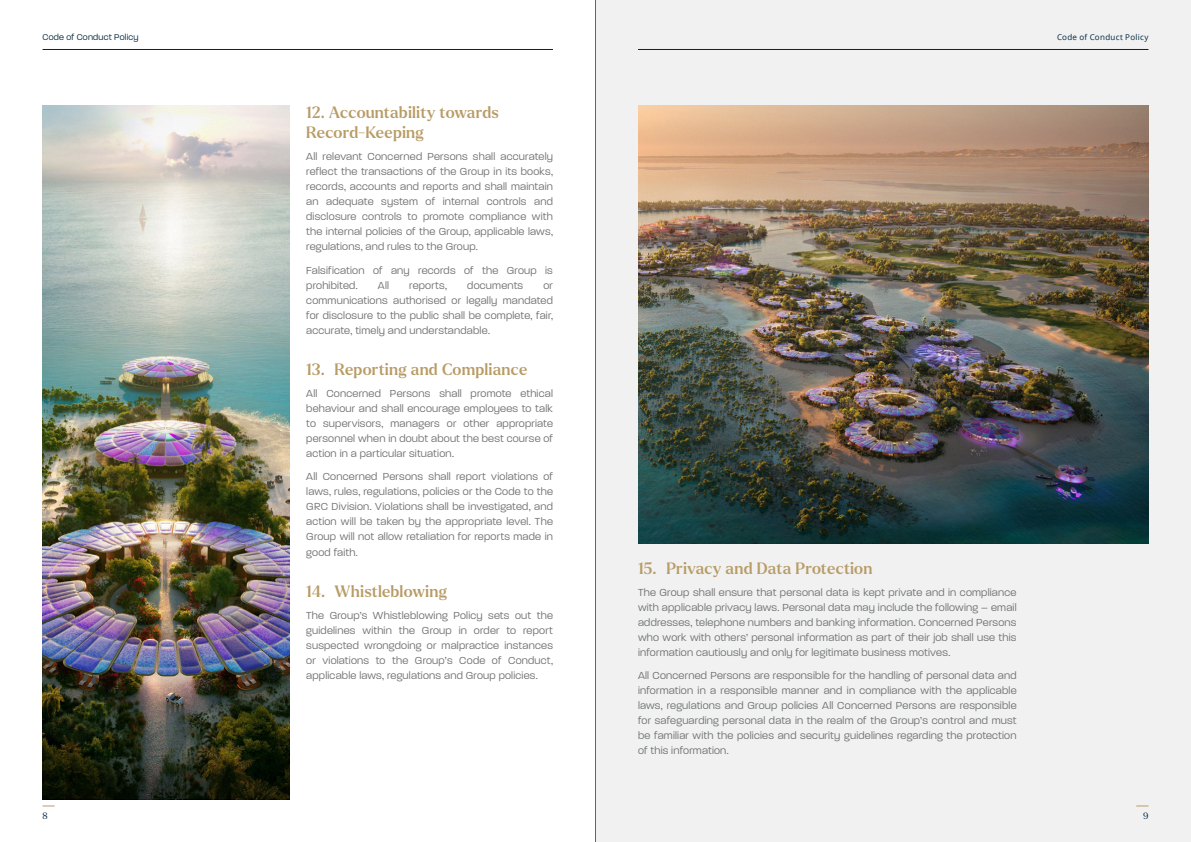
<style>
.page{position:relative;width:1191px;height:842px;background:#fff}
.page>*{position:absolute;margin:0;border:0;box-sizing:border-box;transform-origin:0 0}
.t1{font:500 16px/20px "Larken";letter-spacing:.01em;color:#b89c66}
.t2{font:300 11px/15px "Paralucent";letter-spacing:.02em;color:#707370;text-align:justify}
.t3{font:300 9px "Paralucent";letter-spacing:.03em;color:#00263d}
.t4{font:300 9px "Larken";color:#00263d}
.t5{font:8px "Open Sans";letter-spacing:.035em;color:#00263d}
</style>
<div class="page">
<div style="left:595px;top:0;width:596px;height:842px;background:#f1f1f2"></div>
<img style="left:638px;top:105px;width:510px;height:439px">
<hr style="left:43px;top:49px;width:510px;height:1px;background:#00263d">
<hr style="left:638px;top:49px;width:510px;height:1px;background:#00263d">
<img style="left:43px;top:105px;width:246px;height:694px">
<svg style="left:43px;top:806px;width:12px;height:1px"></svg>
<svg style="left:1136px;top:806px;width:12px;height:1px"></svg>
<hr style="left:595px;top:0;width:1px;height:842px;background:#414042">
<p class="t3" style="left:43px;top:32px;width:97px">Code of Conduct Policy</p>
<p class="t5" style="left:1057px;top:31px;width:93px">Code of Conduct Policy</p>
<h1 class="t1" style="left:306px;top:102px;width:194px">12. Accountability towards<br>Record-Keeping</h1>
<p class="t2" style="left:306px;top:149px;width:248px">All relevant Concerned Persons shall accurately reflect the transactions of the Group in its books, records, accounts and reports and shall maintain an adequate system of internal controls and disclosure controls to promote compliance with the internal policies of the Group, applicable laws, regulations, and rules to the Group.</p>
<p class="t2" style="left:306px;top:262px;width:248px">Falsification of any records of the Group is prohibited.</p>
<p class="t2" style="left:378px;top:277px;width:13px">All</p>
<p class="t2" style="left:409px;top:277px;width:39px">reports,</p>
<p class="t2" style="left:467px;top:277px;width:57px">documents</p>
<p class="t2" style="left:306px;top:277px;width:248px;text-indent:237px">or communications authorised or legally mandated for disclosure to the public shall be complete, fair, accurate, timely and understandable.</p>
<h1 class="t1" style="left:306px;top:359px;width:223px">13. Reporting and Compliance</h1>
<p class="t2" style="left:306px;top:386px;width:248px">All Concerned Persons shall promote ethical behaviour and shall encourage employees to talk to supervisors, managers or other appropriate personnel when in doubt about the best course of action in a particular situation.</p>
<p class="t2" style="left:306px;top:469px;width:248px">All Concerned Persons shall report violations of laws, rules, regulations, policies or the Code to the GRC Division. Violations shall be investigated, and action will be taken by the appropriate level. The Group will not allow retaliation for reports made in good faith.</p>
<h1 class="t1" style="left:306px;top:581px;width:142px">14. Whistleblowing</h1>
<p class="t2" style="left:306px;top:608px;width:248px">The Group’s Whistleblowing Policy sets out the guidelines within the Group in order to report suspected wrongdoing or malpractice instances or violations to the Group’s Code of Conduct, applicable laws, regulations and Group policies.</p>
<h1 class="t1" style="left:638px;top:558px;width:236px">15. Privacy and Data Protection</h1>
<p class="t2" style="left:638px;top:584px;width:380px">The Group shall ensure that personal data is kept private and in compliance with applicable privacy laws. Personal data may include the following – email addresses, telephone numbers and banking information. Concerned Persons who work with others’ personal information as part of their job shall use this information cautiously and only for legitimate business motives.</p>
<p class="t2" style="left:638px;top:668px;width:380px">All Concerned Persons are responsible for the handling of personal data and information in a responsible manner and in compliance with the applicable laws, regulations and Group policies All Concerned Persons are responsible for safeguarding personal data in the realm of the Group’s control and must be familiar with the policies and security guidelines regarding the protection of this information.</p>
<p class="t4" style="left:43px;top:809px;width:7px">8</p>
<p class="t4" style="left:1143px;top:809px;width:7px">9</p>
</div>
